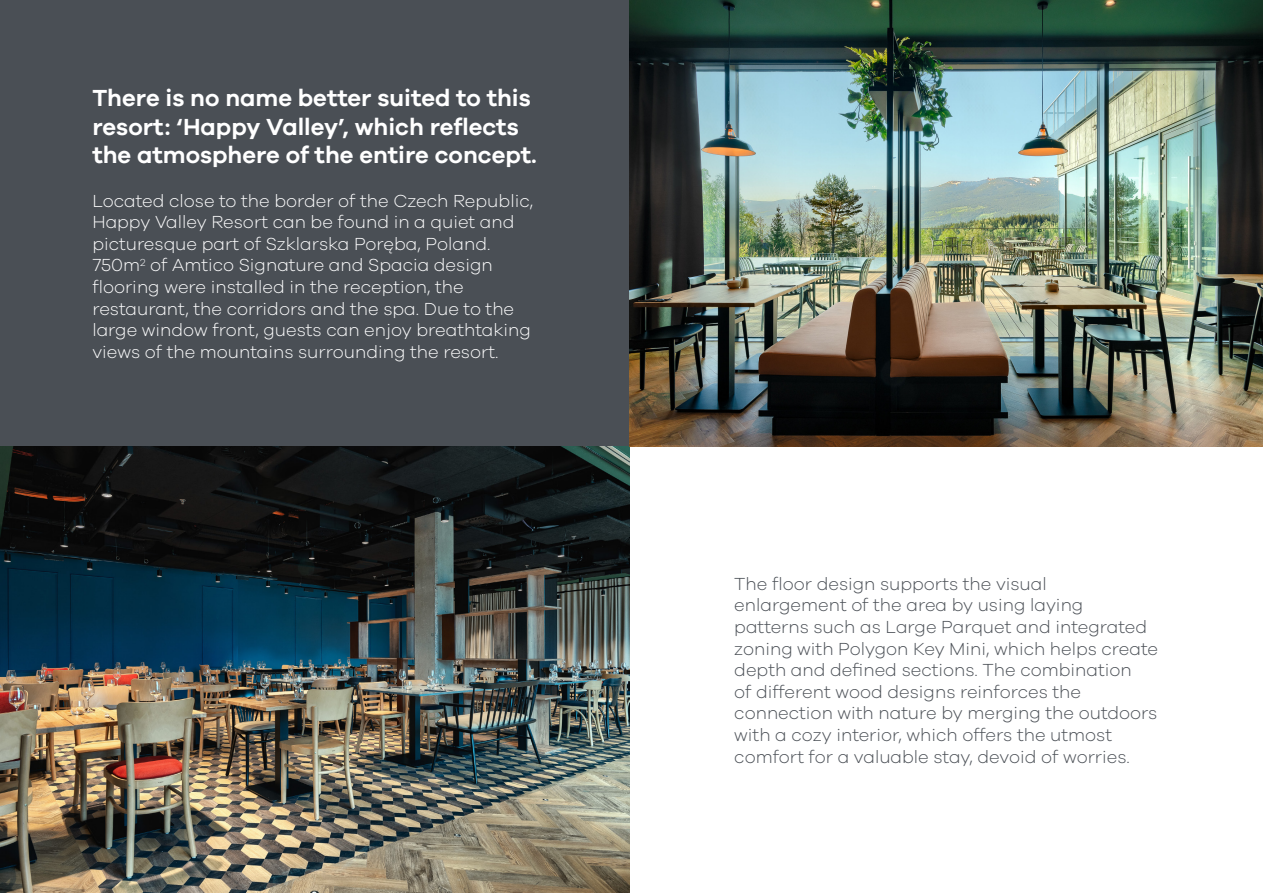
<style>
.page{position:relative;width:1263px;height:893px;background:#fff}
.page>*{position:absolute;margin:0;border:0;box-sizing:border-box;transform-origin:0 0}
.t1{font:600 24px/28.8px "Galano Grotesque";color:#fff}
.t2{font:300 18px/21.6px "Galano Grotesque";color:#4a4f55}
.t3{font:300 18px/21.6px "Galano Grotesque";color:#fff}
</style>
<div class="page">
<div style="left:0;top:0;width:629px;height:446px;background:#4a4f55"></div>
<img style="left:0;top:446px;width:629px;height:447px">
<img style="left:629px;top:0;width:634px;height:446px">
<p class="t1" style="left:92px;top:83px;width:446px">There is no name better suited to this resort: ‘Happy Valley’, which reflects the atmosphere of the entire concept.</p>
<p class="t3" style="left:92px;top:189px;width:442px">Located close to the border of the Czech Republic, Happy Valley Resort can be found in a quiet and picturesque part of Szklarska Poręba, Poland.<br>750m<sup>2</sup> of Amtico Signature and Spacia design flooring were installed in the reception, the restaurant, the corridors and the spa. Due to the large window front, guests can enjoy breathtaking views of the mountains surrounding the resort.</p>
<p class="t2" style="left:734px;top:572px;width:425px">The floor design supports the visual enlargement of the area by using laying patterns such as Large Parquet and integrated zoning with Polygon Key Mini, which helps create depth and defined sections. The combination<br>of different wood designs reinforces the connection with nature by merging the outdoors with a cozy interior, which offers the utmost comfort for a valuable stay, devoid of worries.</p>
</div>
